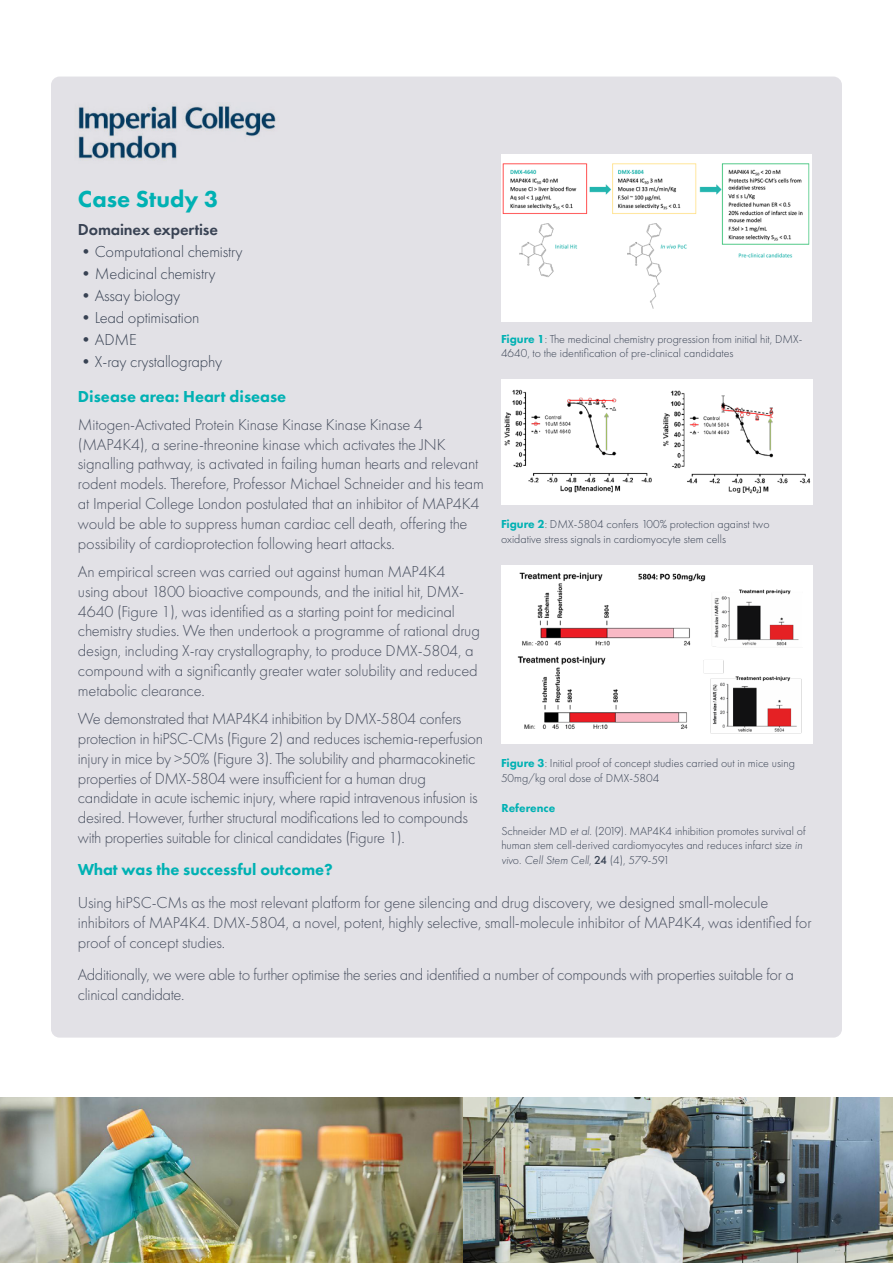
<style>
.page{position:relative;width:893px;height:1263px;background:#fff}
.page>*{position:absolute;margin:0;border:0;box-sizing:border-box;transform-origin:0 0}
.Heading_3{font:800 24px "Futura PT";color:#00b1b3}
.Heading_3-2{font:300 16.5px/19.8px "Futura PT";letter-spacing:-.01em;color:#484f5f}
.t1{font:300 16.5px "Futura PT";letter-spacing:-.01em;color:#384253}
.Heading_3-3{font:800 16.5px "Futura PT";color:#00b1b3}
.t2{font:600 16.5px "Futura PT";letter-spacing:-.01em;color:#384253}
.t3{font:300 12px/14.4px "Futura PT";color:#384253}
.t4{font:800 12px "Futura PT";color:#00b1b3}
.s1{font-weight:800;color:#00b1b3}
.s2{font-style:italic}
.s3{font-weight:500}
</style>
<div class="page">
<img style="left:0;top:1098px;width:893px;height:165px">
<div style="left:51px;top:77px;width:791px;height:960px;background:#e2e1e6;border-radius:9px"></div>
<img style="left:501px;top:155px;width:311px;height:166px">
<div style="left:501px;top:379px;width:311px;height:126px;background:#fff"></div>
<img style="left:504px;top:389px;width:307px;height:105px">
<div style="left:501px;top:565px;width:311px;height:179px;background:#fff"></div>
<img style="left:517px;top:572px;width:285px;height:162px">
<img style="left:78px;top:104px;width:198px;height:56px">
<p class="Heading_3" style="left:78px;top:184px;width:142px">Case Study 3</p>
<p class="t2" style="left:78px;top:219px;width:141px">Domainex expertise</p>
<p class="t1" style="left:78px;top:242px;width:166px">•Computational chemistry</p>
<p class="t1" style="left:78px;top:264px;width:139px">•Medicinal chemistry</p>
<p class="t1" style="left:78px;top:286px;width:104px">•Assay biology</p>
<p class="t1" style="left:78px;top:308px;width:123px">•Lead optimisation</p>
<p class="t1" style="left:78px;top:330px;width:60px">•ADME</p>
<p class="t1" style="left:78px;top:352px;width:146px">•X-ray crystallography</p>
<p class="Heading_3-3" style="left:78px;top:386px;width:210px">Disease area: Heart disease</p>
<p class="Heading_3-2" style="left:78px;top:415px;width:408px">Mitogen-Activated Protein Kinase Kinase Kinase Kinase 4 (MAP4K4), a serine-threonine kinase which activates the JNK signalling pathway, is activated in failing human hearts and relevant rodent models. Therefore, Professor Michael Schneider and his team at Imperial College London postulated that an inhibitor of MAP4K4 would be able to suppress human cardiac cell death, offering the possibility of cardioprotection following heart attacks.</p>
<p class="Heading_3-2" style="left:78px;top:562px;width:403px">An empirical screen was carried out against human MAP4K4 using about 1800 bioactive compounds, and the initial hit, DMX-4640 (Figure 1), was identified as a starting point for medicinal chemistry studies. We then undertook a programme of rational drug design, including X-ray crystallography, to produce DMX-5804, a compound with a significantly greater water solubility and reduced metabolic clearance.</p>
<p class="Heading_3-2" style="left:78px;top:709px;width:407px">We demonstrated that MAP4K4 inhibition by DMX-5804 confers protection in hiPSC-CMs (Figure 2) and reduces ischemia-reperfusion injury in mice by &gt;50% (Figure 3). The solubility and pharmacokinetic properties of DMX-5804 were insufficient for a human drug candidate in acute ischemic injury, where rapid intravenous infusion is desired. However, further structural modifications led to compounds with properties suitable for clinical candidates (Figure 1).</p>
<p class="Heading_3-3" style="left:78px;top:860px;width:256px">What was the successful outcome?</p>
<p class="Heading_3-2" style="left:78px;top:893px;width:735px">Using hiPSC-CMs as the most relevant platform for gene silencing and drug discovery, we designed small-molecule inhibitors of MAP4K4. DMX-5804, a novel, potent, highly selective, small-molecule inhibitor of MAP4K4, was identified for proof of concept studies.</p>
<p class="Heading_3-2" style="left:78px;top:965px;width:717px">Additionally, we were able to further optimise the series and identified a number of compounds with properties suitable for a clinical candidate.</p>
<p class="t3" style="left:501px;top:332px;width:303px"><span class="s1">Figure 1</span>: The medicinal chemistry progression from initial hit, DMX-<br>4640, to the identification of pre-clinical candidates</p>
<p class="t3" style="left:501px;top:517px;width:270px"><span class="s1">Figure 2</span>: DMX-5804 confers 100% protection against two oxidative stress signals in cardiomyocyte stem cells</p>
<p class="t3" style="left:501px;top:756px;width:295px"><span class="s1">Figure 3</span>: Initial proof of concept studies carried out in mice using<br>50mg/kg oral dose of DMX-5804</p>
<p class="t4" style="left:501px;top:800px;width:55px">Reference</p>
<p class="t3" style="left:501px;top:824px;width:306px">Schneider MD <span class="s2">et al</span>. (2019). MAP4K4 inhibition promotes survival of human stem cell-derived cardiomyocytes and reduces infarct size <span class="s2">in viv</span>o. <span class="s2">Cell Stem Cell</span>, <span class="s3">24</span> (4), 579-591</p>
</div>
